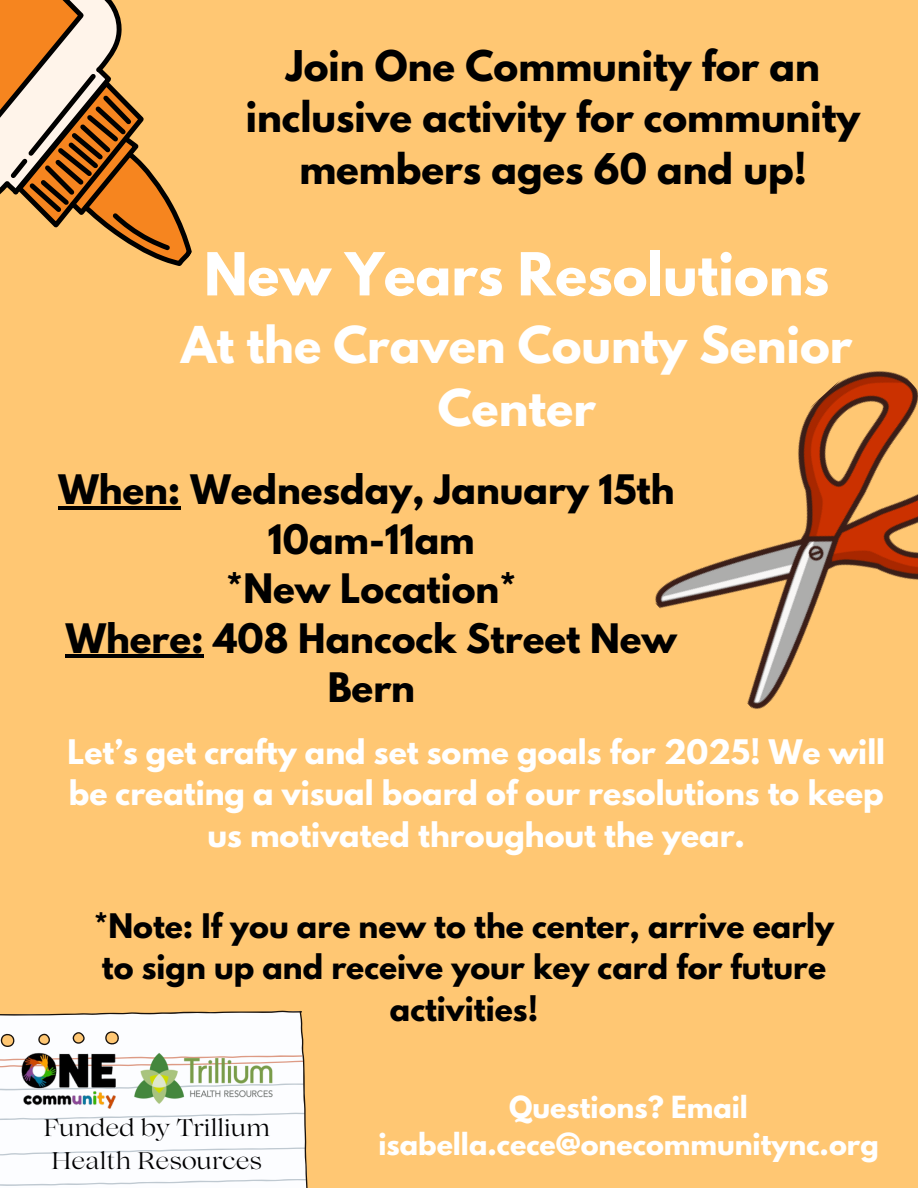
<style>
.page{position:relative;width:918px;height:1188px;background:#ffc773}
.page>*{position:absolute;margin:0;border:0;box-sizing:border-box;transform-origin:0 0}
.t1{font:700 52.5px "League Spartan";color:#fff}
.t2{font:700 45px/63px "League Spartan";color:#fff;text-align:center}
.t3{font:700 37.5px/51.8px "League Spartan";color:#000;text-align:center}
.t4{font:700 36px/49.5px "League Spartan";color:#000;text-align:center}
.t5{font:700 30px/41.7px "League Spartan";color:#fff;text-align:center}
.t6{font:700 30px/41.7px "League Spartan";color:#000;text-align:center}
.t7{font:700 27px/37.2px "League Spartan";color:#fff;text-align:center}
.t8{font:24px/32.7px "Lovelace";color:#000;text-align:center}
</style>
<div class="page">
<svg style="left:0;top:1011px;width:308px;height:177px;background:#f7f7f7"></svg>
<img style="left:0;top:1011px;width:142px;height:109px">
<img style="left:130px;top:1040px;width:147px;height:77px">
<img style="left:655px;top:371px;width:263px;height:338px">
<svg style="left:0;top:0;width:192px;height:266px"></svg>
<hr style="left:58px;top:506px;width:123px;height:4px;background:#000">
<hr style="left:66px;top:655px;width:138px;height:3px;background:#000">
<h1 class="t3" style="left:246px;top:44px;width:616px">Join One Community for an inclusive activity for community members ages 60 and up!</h1>
<p class="t1" style="left:204px;top:248px;width:627px">New Years Resolutions</p>
<p class="t2" style="left:181px;top:319px;width:673px">At the Craven County Senior<br>Center</p>
<h2 class="t4" style="left:58px;top:469px;width:620px">When: Wednesday, January 15th<br>10am-11am<br>*New Location*<br>Where: 408 Hancock Street New<br>Bern</h2>
<h3 class="t5" style="left:67px;top:735px;width:819px">Let’s get crafty and set some goals for 2025! We will be creating a visual board of our resolutions to keep us motivated throughout the year.</h3>
<p class="t6" style="left:94px;top:909px;width:742px">*Note: If you are new to the center, arrive early to sign up and receive your key card for future activities!</p>
<h3 class="t8" style="left:43px;top:1114px;width:228px">Funded by Trillium<br>Health Resources</h3>
<h2 class="t7" style="left:378px;top:1092px;width:502px">Questions? Email isabella.cece@onecommunitync.org</h2>
</div>
